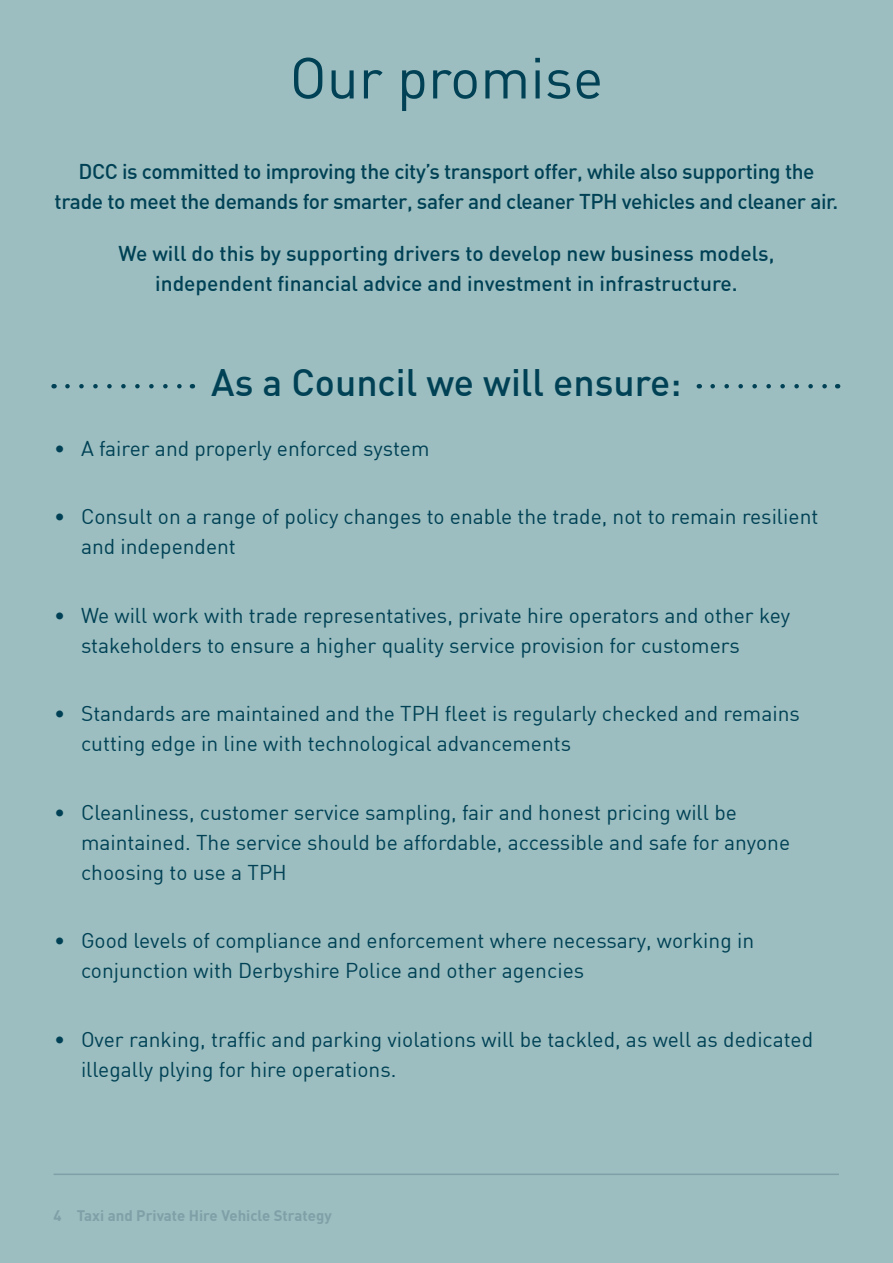
<style>
.page{position:relative;width:893px;height:1263px;background:#9cbec0}
.page>*{position:absolute;margin:0;border:0;box-sizing:border-box;transform-origin:0 0}
.t1{font:57px "DIN";color:#004155}
.t2{font:500 37.5px "DIN";color:#004155}
.t3{font:21px/30px "DIN";color:#004155}
.t4{font:500 21px/30px "DIN";letter-spacing:-.02em;color:#004155;text-align:center}
.t5{font:500 21px/30px "DIN";color:#004155;text-align:center}
.t6{font:700 15px "DIN";color:#7fa0a7}
</style>
<div class="page">
<hr style="left:54px;top:1173px;width:785px;height:2px;background:#7fa0a7">
<svg style="left:67px;top:384px;width:115px;height:4px"></svg>
<svg style="left:713px;top:384px;width:114px;height:4px"></svg>
<h1 class="t1" style="left:290px;top:42px;width:315px">Our promise</h1>
<p class="t4" style="left:55px;top:156px;width:785px">DCC is committed to improving the city’s transport offer, while also supporting the trade to meet the demands for smarter, safer and cleaner TPH vehicles and cleaner air.</p>
<p class="t5" style="left:119px;top:237px;width:657px">We will do this by supporting drivers to develop new business models, independent financial advice and investment in infrastructure.</p>
<h2 class="t2" style="left:211px;top:358px;width:472px">As a Council we will ensure:</h2>
<p class="t3" style="left:54px;top:432px;width:377px">• A fairer and properly enforced system</p>
<p class="t3" style="left:81px;top:501px;width:739px;text-indent:-27px">• Consult on a range of policy changes to enable the trade, not to remain resilient and independent</p>
<p class="t3" style="left:81px;top:600px;width:711px;text-indent:-27px">• We will work with trade representatives, private hire operators and other key stakeholders to ensure a higher quality service provision for customers</p>
<p class="t3" style="left:81px;top:698px;width:720px;text-indent:-27px">• Standards are maintained and the TPH fleet is regularly checked and remains cutting edge in line with technological advancements</p>
<p class="t3" style="left:81px;top:797px;width:711px;text-indent:-27px">• Cleanliness, customer service sampling, fair and honest pricing will be maintained. The service should be affordable, accessible and safe for anyone choosing to use a TPH</p>
<p class="t3" style="left:81px;top:925px;width:675px;text-indent:-27px">• Good levels of compliance and enforcement where necessary, working in conjunction with Derbyshire Police and other agencies</p>
<p class="t3" style="left:81px;top:1024px;width:734px;text-indent:-27px">• Over ranking, traffic and parking violations will be tackled, as well as dedicated illegally plying for hire operations.</p>
<p class="t6" style="left:54px;top:1205px;width:280px">4 Taxi and Private Hire Vehicle Strategy</p>
</div>
